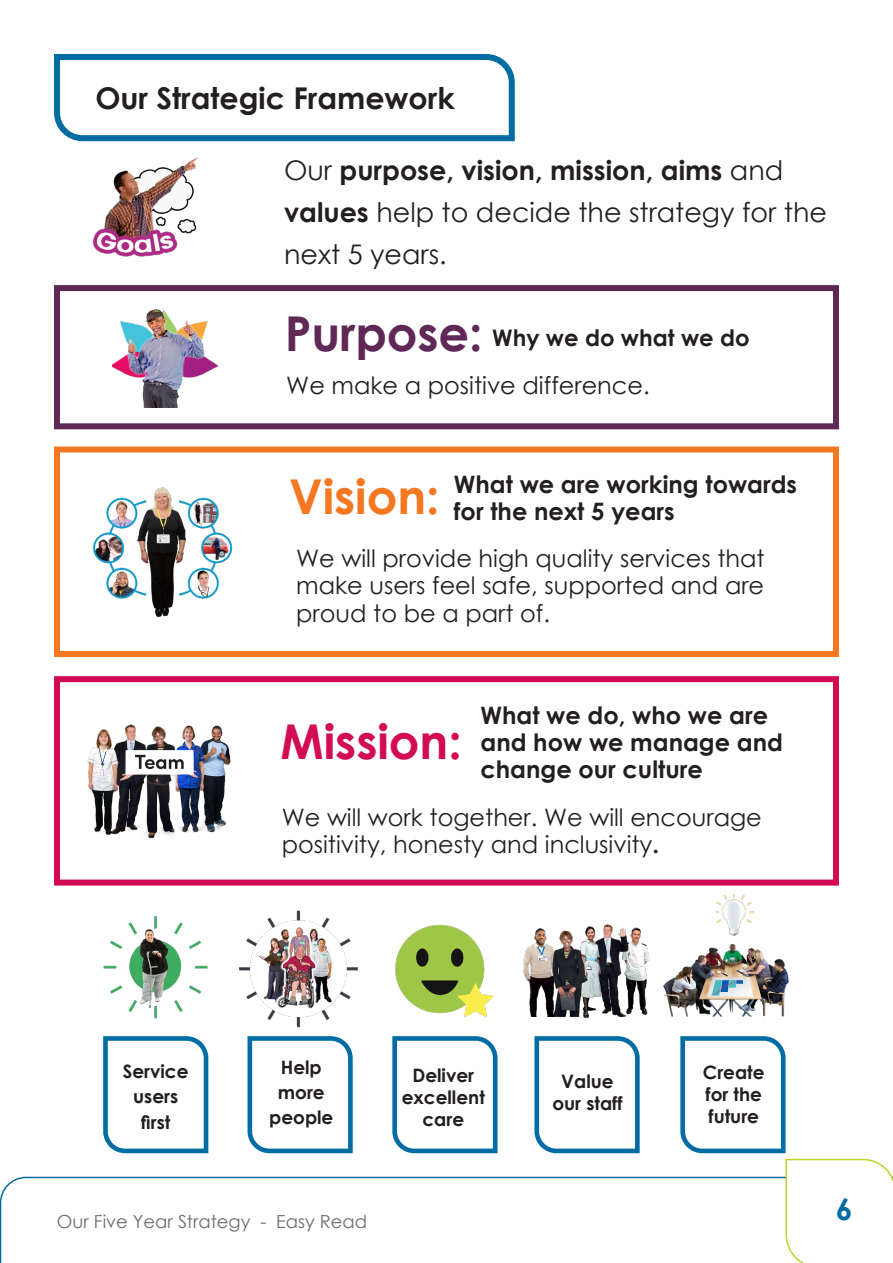
<style>
.page{position:relative;width:893px;height:1263px;background:#fff}
.page>*{position:absolute;margin:0;border:0;box-sizing:border-box;transform-origin:0 0}
.Purpose{font:700 48px "Century Gothic";color:#d20c54}
.Purpose-2{font:700 48px "Century Gothic";color:#5f2857}
.Purpose-3{font:700 48px "Century Gothic";color:#f47721}
.Tiitles{font:700 30px "Century Gothic";color:#231f20}
.t1{font:700 30px "Century Gothic";color:#006ca4}
._18pt_black_28pt{font:27px/42px "Century Gothic";color:#231f20}
._16pt_22pt{font:24px/27.8px "Century Gothic";color:#231f20;text-align:justify}
.subheads{font:700 24px/27px "Century Gothic";color:#231f20}
._18pt_body{font:700 24px/27px "Century Gothic";color:#231f20}
._18pt_body-2{font:700 22.8px "Century Gothic";color:#231f20}
._16pt_22pt-2{font:700 18.45px/25.3px "Century Gothic";color:#231f20;text-align:center}
.body{font:18px "Century Gothic";color:#6c6d70}
.s1{font-weight:700}
</style>
<div class="page">
<div style="left:54px;top:285px;width:785px;height:144px;border:6px solid #5f2857"></div>
<svg style="left:247px;top:1036px;width:106px;height:118px"></svg>
<svg style="left:392px;top:1036px;width:106px;height:118px"></svg>
<svg style="left:534px;top:1036px;width:106px;height:118px"></svg>
<svg style="left:103px;top:1036px;width:106px;height:118px"></svg>
<img style="left:663px;top:944px;width:126px;height:73px">
<img style="left:716px;top:895px;width:38px;height:41px">
<img style="left:103px;top:916px;width:105px;height:103px">
<img style="left:239px;top:910px;width:119px;height:118px">
<img style="left:395px;top:925px;width:98px;height:93px">
<img style="left:493px;top:928px;width:59px;height:88px">
<img style="left:552px;top:924px;width:97px;height:95px">
<svg style="left:54px;top:54px;width:461px;height:88px"></svg>
<img style="left:113px;top:309px;width:106px;height:98px">
<img style="left:93px;top:487px;width:140px;height:131px">
<img style="left:87px;top:724px;width:144px;height:115px">
<div style="left:54px;top:446px;width:785px;height:211px;border:6px solid #f47721"></div>
<div style="left:54px;top:676px;width:785px;height:209px;border:6px solid #d20c54"></div>
<img style="left:70px;top:133px;width:135px;height:124px">
<svg style="left:0;top:1176px;width:678px;height:87px"></svg>
<svg style="left:678px;top:1036px;width:215px;height:227px"></svg>
<p class="Tiitles" style="left:95px;top:75px;width:361px">Our Strategic Framework</p>
<p class="_18pt_black_28pt" style="left:284px;top:148px;width:544px">Our <span class="s1">purpose, vision, mission, aims</span> and <span class="s1">values</span> help to decide the strategy for the next 5 years.</p>
<p class="Purpose-2" style="left:285px;top:297px;width:200px">Purpose:</p>
<p class="_18pt_body-2" style="left:492px;top:320px;width:259px">Why we do what we do</p>
<p class="_16pt_22pt" style="left:286px;top:371px;width:365px">We make a positive difference.</p>
<p class="Purpose-3" style="left:289px;top:460px;width:152px">Vision:</p>
<p class="_18pt_body" style="left:454px;top:470px;width:345px">What we are working towards for the next 5 years</p>
<p class="_16pt_22pt" style="left:296px;top:544px;width:470px">We will provide high quality services that make users feel safe, supported and are proud to be a part of.</p>
<p class="Purpose" style="left:281px;top:705px;width:183px">Mission:</p>
<p class="subheads" style="left:480px;top:701px;width:304px">What we do, who we are and how we manage and change our culture</p>
<p class="_16pt_22pt" style="left:282px;top:803px;width:482px">We will work together. We will encourage positivity, honesty and inclusivity<span class="s1">.</span></p>
<p class="_16pt_22pt-2" style="left:123px;top:1058px;width:67px">Service users first</p>
<p class="_16pt_22pt-2" style="left:269px;top:1053px;width:66px">Help more people</p>
<p class="_16pt_22pt-2" style="left:402px;top:1063px;width:85px;line-height:21.9px">Deliver excellent</p>
<p class="_16pt_22pt-2" style="left:422px;top:1105px;width:43px">care</p>
<p class="body" style="left:57px;top:1208px;width:312px">Our Five Year Strategy - Easy Read</p>
<p class="_16pt_22pt-2" style="left:552px;top:1070px;width:72px;line-height:21.9px">Value our staff</p>
<p class="_16pt_22pt-2" style="left:703px;top:1060px;width:63px;line-height:21.9px;text-align:left">Create for the future</p>
<p class="t1" style="left:836px;top:1186px;width:18px">6</p>
</div>
